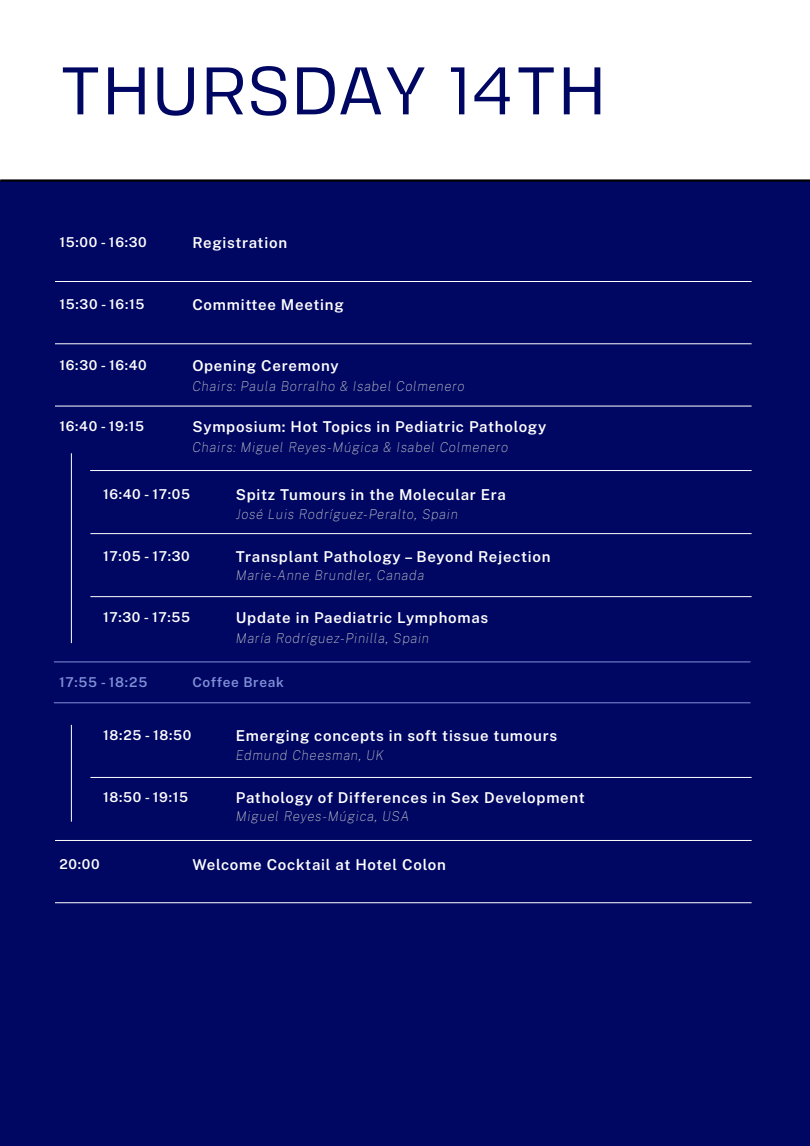
<style>
.page{position:relative;width:810px;height:1146px;background:#fff}
.page>*{position:absolute;margin:0;border:0;box-sizing:border-box;transform-origin:0 0}
.t1{font:67.05px "Fivo Sans Modern";color:#000762}
.t2{font:600 15px "Public Sans";letter-spacing:.05em;color:#fff}
.t3{font:italic 100 13.58px "Public Sans";letter-spacing:.05em;color:#ccc}
.t4{font:600 13.58px "Public Sans";letter-spacing:.05em;color:#fff}
.t5{font:600 13.58px "Public Sans";letter-spacing:.05em;color:#808fd8}
</style>
<div class="page">
<div style="left:0;top:181px;width:810px;height:964px;background:#000762"></div>
<hr style="left:54px;top:702px;width:697px;height:1px;background:#808fd8">
<hr style="left:54px;top:661px;width:697px;height:1px;background:#808fd8">
<hr style="left:55px;top:281px;width:697px;height:1px;background:#fff">
<hr style="left:55px;top:344px;width:697px;height:1px;background:#fff">
<hr style="left:55px;top:406px;width:697px;height:1px;background:#fff">
<hr style="left:55px;top:840px;width:697px;height:1px;background:#fff">
<hr style="left:55px;top:902px;width:697px;height:1px;background:#fff">
<hr style="left:90px;top:470px;width:662px;height:1px;background:#fff">
<hr style="left:90px;top:533px;width:662px;height:1px;background:#fff">
<hr style="left:90px;top:596px;width:662px;height:1px;background:#fff">
<hr style="left:90px;top:777px;width:662px;height:1px;background:#fff">
<hr style="left:71px;top:453px;width:1px;height:190px;background:#fff">
<hr style="left:71px;top:725px;width:1px;height:96px;background:#fff">
<hr style="left:0;top:179px;width:810px;height:3px;background:#000">
<h1 class="t1" style="left:60px;top:50px;width:549px">THURSDAY 14TH</h1>
<p class="t4" style="left:60px;top:233px;width:89px">15:00 - 16:30</p>
<p class="t2" style="left:192px;top:233px;width:96px">Registration</p>
<p class="t4" style="left:60px;top:295px;width:86px">15:30 - 16:15</p>
<p class="t2" style="left:192px;top:294px;width:153px">Committee Meeting</p>
<p class="t4" style="left:60px;top:356px;width:89px">16:30 - 16:40</p>
<p class="t2" style="left:192px;top:355px;width:148px">Opening Ceremony</p>
<p class="t3" style="left:192px;top:377px;width:274px">Chairs: Paula Borralho &amp; Isabel Colmenero</p>
<p class="t4" style="left:60px;top:417px;width:86px">16:40 - 19:15</p>
<p class="t2" style="left:192px;top:417px;width:356px">Symposium: Hot Topics in Pediatric Pathology</p>
<p class="t3" style="left:192px;top:439px;width:317px">Chairs: Miguel Reyes-Múgica &amp; Isabel Colmenero</p>
<p class="t4" style="left:103px;top:485px;width:89px">16:40 - 17:05</p>
<p class="t2" style="left:236px;top:485px;width:272px">Spitz Tumours in the Molecular Era</p>
<p class="t3" style="left:236px;top:505px;width:224px">José Luis Rodríguez-Peralto, Spain</p>
<p class="t4" style="left:103px;top:547px;width:88px">17:05 - 17:30</p>
<p class="t2" style="left:236px;top:546px;width:316px">Transplant Pathology – Beyond Rejection</p>
<p class="t3" style="left:236px;top:566px;width:190px">Marie-Anne Brundler, Canada</p>
<p class="t4" style="left:103px;top:608px;width:89px">17:30 - 17:55</p>
<p class="t2" style="left:236px;top:607px;width:254px">Update in Paediatric Lymphomas</p>
<p class="t3" style="left:236px;top:629px;width:195px">María Rodríguez-Pinilla, Spain</p>
<p class="t5" style="left:59px;top:673px;width:90px">17:55 - 18:25</p>
<p class="t5" style="left:192px;top:673px;width:93px">Coffee Break</p>
<p class="t4" style="left:103px;top:726px;width:90px">18:25 - 18:50</p>
<p class="t4" style="left:103px;top:787px;width:87px">18:50 - 19:15</p>
<p class="t2" style="left:236px;top:726px;width:323px">Emerging concepts in soft tissue tumours</p>
<p class="t3" style="left:236px;top:746px;width:150px">Edmund Cheesman, UK</p>
<p class="t2" style="left:236px;top:787px;width:350px">Pathology of Differences in Sex Development</p>
<p class="t3" style="left:236px;top:807px;width:175px">Miguel Reyes-Múgica, USA</p>
<p class="t4" style="left:60px;top:855px;width:42px">20:00</p>
<p class="t2" style="left:192px;top:855px;width:255px">Welcome Cocktail at Hotel Colon</p>
</div>
